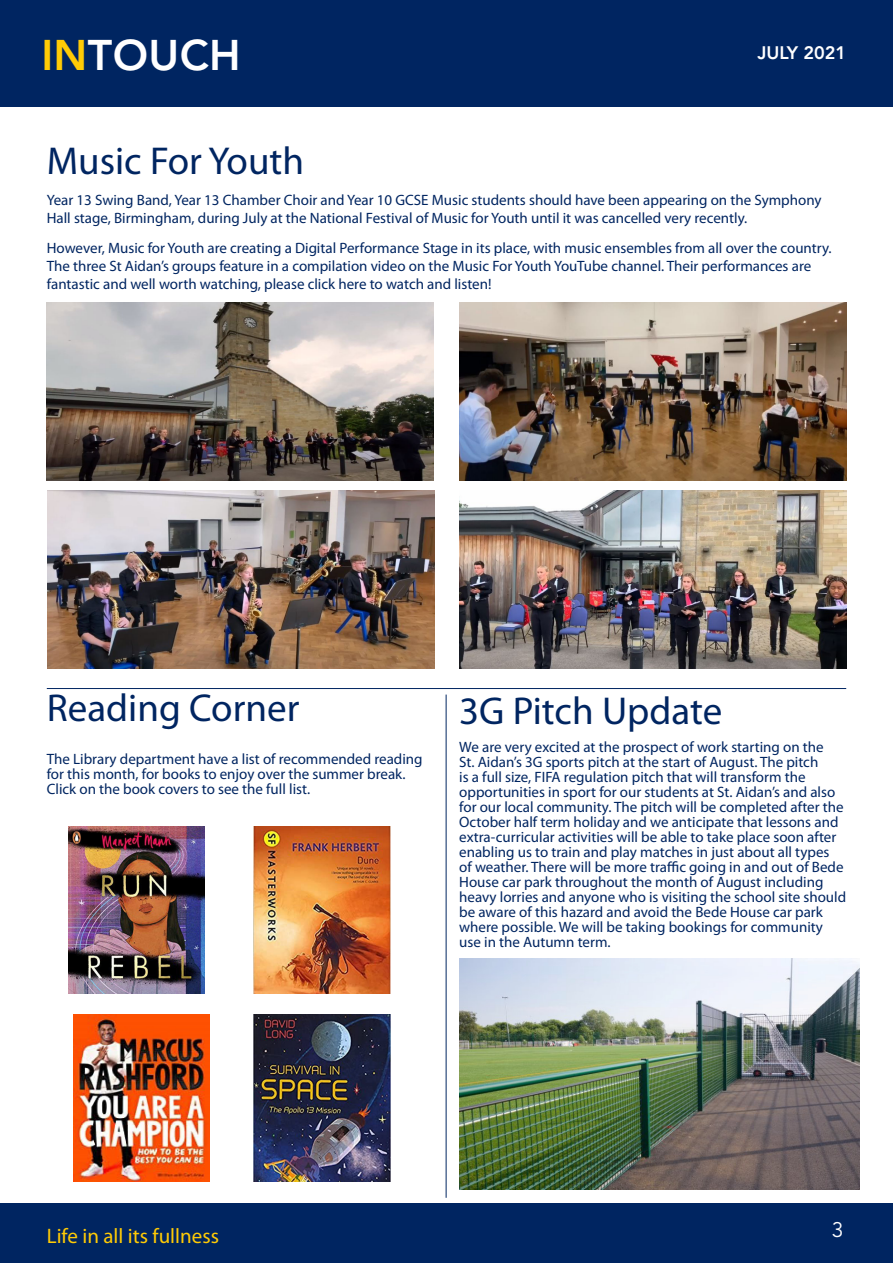
<style>
.page{position:relative;width:893px;height:1263px;background:#fff}
.page>*{position:absolute;margin:0;border:0;box-sizing:border-box;transform-origin:0 0}
.t1{font:800 42.6px "Avenir";color:#fff}
.t2{font:39px "Myriad Pro";color:#002561}
.t3{font:21px "Myriad Pro";color:#ffcb05}
.t4{font:21px "Avenir LT Std";color:#fff}
.t5{font:800 18px "Avenir";color:#fff}
.t6{font:15px/15px "Myriad Pro";color:#002561}
.s1{color:#ffcb05}
</style>
<div class="page">
<div style="left:0;top:0;width:893px;height:106px;background:#002561"></div>
<div style="left:0;top:1203px;width:893px;height:60px;background:#002561"></div>
<hr style="left:446px;top:694px;width:1px;height:504px;background:#002561">
<img style="left:68px;top:826px;width:137px;height:167px">
<img style="left:253px;top:826px;width:137px;height:167px">
<img style="left:253px;top:1015px;width:137px;height:167px">
<img style="left:73px;top:1015px;width:137px;height:167px">
<hr style="left:47px;top:688px;width:799px;height:1px;background:#002561">
<img style="left:47px;top:303px;width:387px;height:177px">
<img style="left:48px;top:490px;width:386px;height:178px">
<img style="left:459px;top:303px;width:387px;height:177px">
<img style="left:459px;top:490px;width:387px;height:178px">
<img style="left:459px;top:959px;width:401px;height:230px">
<h1 class="t1" style="left:41px;top:30px;width:104px"><span class="s1">in</span>TOUCH</h1>
<p class="t5" style="left:758px;top:42px;width:90px">juLY 2021</p>
<h2 class="t2" style="left:47px;top:137px;width:259px">Music For Youth</h2>
<p class="t6" style="left:47px;top:190px;width:776px;line-height:18px">Year 13 Swing Band, Year 13 Chamber Choir and Year 10 GCSE Music students should have been appearing on the Symphony<br>Hall stage, Birmingham, during July at the National Festival of Music for Youth until it was cancelled very recently.</p>
<p class="t6" style="left:47px;top:239px;width:786px;line-height:18px">However, Music for Youth are creating a Digital Performance Stage in its place, with music ensembles from all over the country.<br>The three St Aidan’s groups feature in a compilation video on the Music For Youth YouTube channel. Their performances are fantastic and well worth watching, please click here to watch and listen!</p>
<h2 class="t2" style="left:47px;top:684px;width:254px">Reading Corner</h2>
<p class="t6" style="left:47px;top:751px;width:377px">The Library department have a list of recommended reading for this month, for books to enjoy over the summer break.<br>Click on the book covers to see the full list.</p>
<h2 class="t2" style="left:459px;top:687px;width:265px">3G Pitch Update</h2>
<p class="t6" style="left:459px;top:739px;width:388px">We are very excited at the prospect of work starting on the<br>St. Aidan’s 3G sports pitch at the start of August. The pitch<br>is a full size, FIFA regulation pitch that will transform the opportunities in sport for our students at St. Aidan’s and also for our local community. The pitch will be completed after the October half term holiday and we anticipate that lessons and extra-curricular activities will be able to take place soon after enabling us to train and play matches in just about all types<br>of weather. There will be more traffic going in and out of Bede House car park throughout the month of August including heavy lorries and anyone who is visiting the school site should be aware of this hazard and avoid the Bede House car park where possible. We will be taking bookings for community use in the Autumn term.</p>
<h3 class="t3" style="left:47px;top:1222px;width:174px">Life in all its fullness</h3>
<h3 class="t4" style="left:832px;top:1218px;width:13px">3</h3>
</div>
